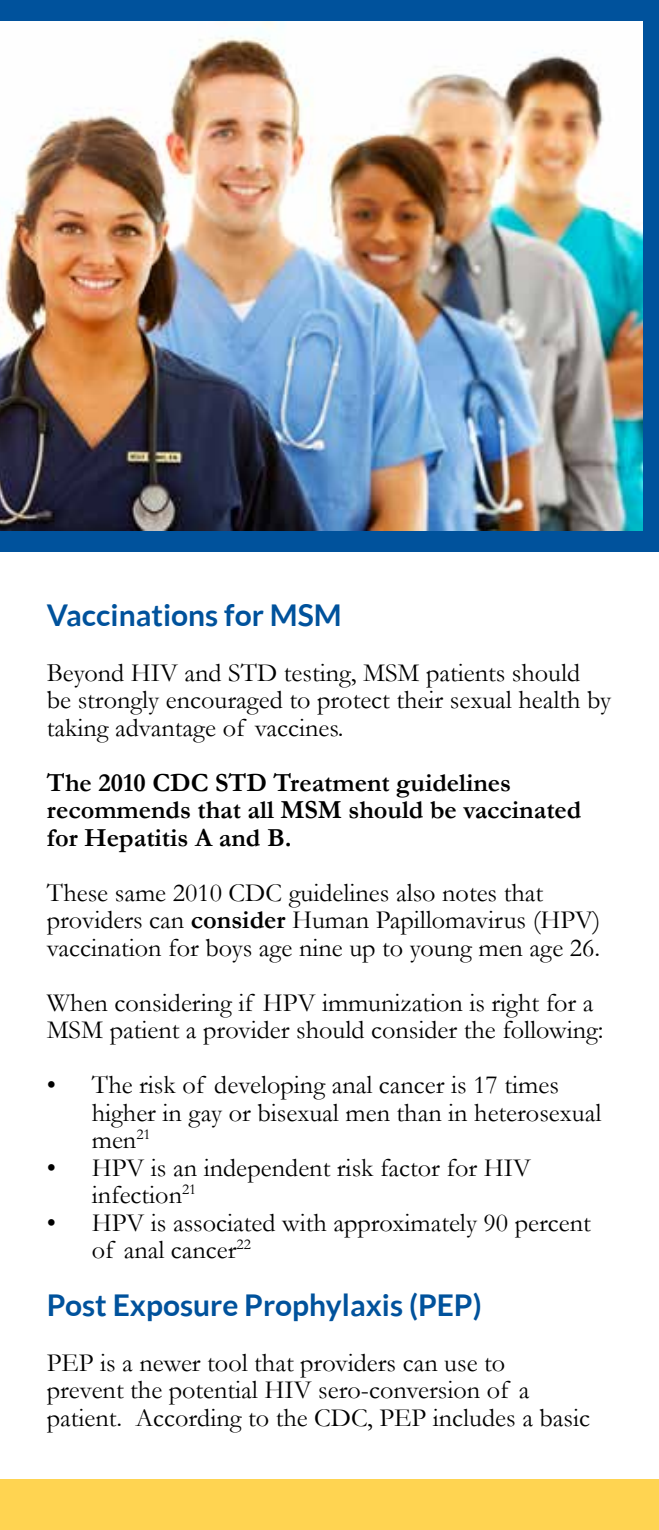
<style>
.page{position:relative;width:659px;height:1530px;background:#fff}
.page>*{position:absolute;margin:0;border:0;box-sizing:border-box;transform-origin:0 0}
.t1{font:700 30px "Lato";color:#00529c}
.t2{font:26.25px/27.5px "Garamond";color:#000}
.t3{font:700 26.25px/27.5px "Garamond";color:#000}
.s1{font-weight:700}
</style>
<div class="page">
<div style="left:0;top:1479px;width:659px;height:51px;background:#ffd451"></div>
<div style="left:0;top:0;width:659px;height:552px;background:#00529c"></div>
<img style="left:0;top:21px;width:642px;height:510px">
<p class="t1" style="left:47px;top:598px;width:296px">Vaccinations for MSM</p>
<p class="t2" style="left:47px;top:658px;width:566px">Beyond HIV and STD testing, MSM patients should be strongly encouraged to protect their sexual health by taking advantage of vaccines.</p>
<p class="t3" style="left:47px;top:768px;width:536px">The 2010 CDC STD Treatment guidelines recommends that all MSM should be vaccinated for Hepatitis A and B.</p>
<p class="t2" style="left:47px;top:878px;width:555px">These same 2010 CDC guidelines also notes that providers can <span class="s1">consider</span> Human Papillomavirus (HPV) vaccination for boys age nine up to young men age 26.</p>
<p class="t2" style="left:47px;top:988px;width:558px">When considering if HPV immunization is right for a<br>MSM patient a provider should consider the following:</p>
<p class="t2" style="left:92px;top:1071px;width:511px;text-indent:-45px">• The risk of developing anal cancer is 17 times higher in gay or bisexual men than in heterosexual men<sup>21</sup></p>
<p class="t2" style="left:92px;top:1153px;width:440px;text-indent:-45px">• HPV is an independent risk factor for HIV infection<sup>21</sup></p>
<p class="t2" style="left:92px;top:1208px;width:500px;text-indent:-45px">• HPV is associated with approximately 90 percent of anal cancer<sup>22</sup></p>
<p class="t1" style="left:47px;top:1288px;width:436px">Post Exposure Prophylaxis (PEP)</p>
<p class="t2" style="left:47px;top:1348px;width:545px">PEP is a newer tool that providers can use to<br>prevent the potential HIV sero-conversion of a patient. According to the CDC, PEP includes a basic</p>
</div>
